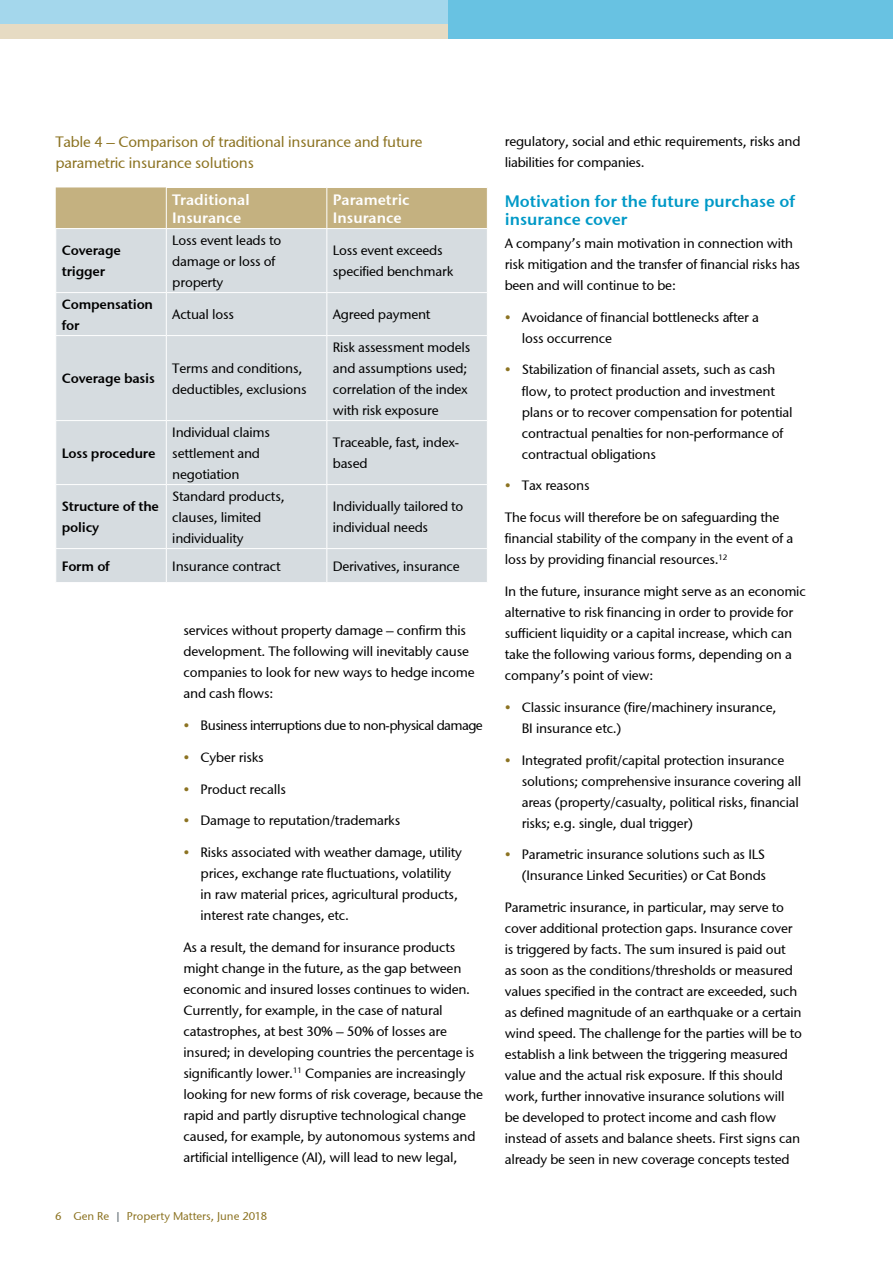
<style>
.page{position:relative;width:893px;height:1263px;background:#fff}
.page>*{position:absolute;margin:0;border:0;box-sizing:border-box;transform-origin:0 0}
.t1{font:600 16.5px/18px "Stone Sans GC Re";color:#0099c7}
.t2{font:15px/21px "Stone Sans GC Re";letter-spacing:-.015em;color:#8c7322}
.t3{font:600 15px/18px "Stone Sans GC Re";color:#fff}
.t4{font:13.5px/21px "Stone Sans GC Re";letter-spacing:-.015em;color:#000}
.t5{font:600 13.5px/21px "Stone Sans GC Re";letter-spacing:-.015em;color:#000}
.t6{font:13.5px "Stone Sans GC Re";letter-spacing:-.04em;color:#000}
.t7{font:11.25px "Stone Sans GC Re";color:#8c7322}
.s1{color:#8c7322}
.s2{color:#5d6970}
</style>
<div class="page">
<div style="left:0;top:0;width:893px;height:38px;background:#e6dbc3"></div>
<div style="left:0;top:0;width:893px;height:23px;background:#a4d7ec"></div>
<div style="left:448px;top:0;width:445px;height:38px;background:#68c2e2"></div>
<div style="left:56px;top:187px;width:431px;height:41px;background:#c4b180"></div>
<div style="left:56px;top:229px;width:431px;height:353px;background:#d6dce0"></div>
<hr style="left:166px;top:229px;width:1px;height:63px;background:#fff">
<hr style="left:326px;top:229px;width:1px;height:63px;background:#fff">
<hr style="left:55px;top:292px;width:111px;height:1px;background:#fff">
<hr style="left:166px;top:292px;width:161px;height:1px;background:#fff">
<hr style="left:166px;top:293px;width:1px;height:42px;background:#fff">
<hr style="left:327px;top:292px;width:161px;height:1px;background:#fff">
<hr style="left:326px;top:293px;width:1px;height:42px;background:#fff">
<hr style="left:55px;top:335px;width:111px;height:1px;background:#fff">
<hr style="left:166px;top:335px;width:161px;height:1px;background:#fff">
<hr style="left:166px;top:336px;width:1px;height:84px;background:#fff">
<hr style="left:327px;top:335px;width:161px;height:1px;background:#fff">
<hr style="left:326px;top:336px;width:1px;height:84px;background:#fff">
<hr style="left:55px;top:420px;width:111px;height:1px;background:#fff">
<hr style="left:166px;top:420px;width:161px;height:1px;background:#fff">
<hr style="left:166px;top:421px;width:1px;height:63px;background:#fff">
<hr style="left:327px;top:420px;width:161px;height:1px;background:#fff">
<hr style="left:326px;top:421px;width:1px;height:63px;background:#fff">
<hr style="left:55px;top:484px;width:111px;height:1px;background:#fff">
<hr style="left:166px;top:484px;width:161px;height:1px;background:#fff">
<hr style="left:166px;top:485px;width:1px;height:63px;background:#fff">
<hr style="left:327px;top:484px;width:161px;height:1px;background:#fff">
<hr style="left:326px;top:485px;width:1px;height:63px;background:#fff">
<hr style="left:55px;top:548px;width:111px;height:1px;background:#fff">
<hr style="left:166px;top:548px;width:161px;height:1px;background:#fff">
<hr style="left:166px;top:549px;width:1px;height:33px;background:#fff">
<hr style="left:327px;top:548px;width:161px;height:1px;background:#fff">
<hr style="left:326px;top:549px;width:1px;height:33px;background:#fff">
<hr style="left:166px;top:187px;width:161px;height:1px;background:#fff">
<hr style="left:166px;top:188px;width:1px;height:40px;background:#fff">
<hr style="left:327px;top:187px;width:161px;height:1px;background:#fff">
<hr style="left:326px;top:188px;width:1px;height:40px;background:#fff">
<p class="t2" style="left:55px;top:131px;width:369px">Table 4 – Comparison of traditional insurance and future parametric insurance solutions</p>
<p class="t3" style="left:172px;top:190px;width:79px">Traditional<br>Insurance</p>
<p class="t3" style="left:333px;top:190px;width:78px">Parametric<br>Insurance</p>
<p class="t5" style="left:62px;top:240px;width:61px">Coverage trigger</p>
<p class="t4" style="left:172px;top:229px;width:111px">Loss event leads to damage or loss of property</p>
<p class="t4" style="left:333px;top:240px;width:122px">Loss event exceeds specified benchmark</p>
<p class="t5" style="left:62px;top:293px;width:93px">Compensation for</p>
<p class="t4" style="left:172px;top:304px;width:63px">Actual loss</p>
<p class="t4" style="left:333px;top:304px;width:99px">Agreed payment</p>
<p class="t5" style="left:62px;top:368px;width:95px">Coverage basis</p>
<p class="t4" style="left:172px;top:357px;width:136px">Terms and conditions, deductibles, exclusions</p>
<p class="t4" style="left:333px;top:336px;width:139px">Risk assessment models and assumptions used; correlation of the index with risk exposure</p>
<p class="t5" style="left:62px;top:442px;width:95px">Loss procedure</p>
<p class="t4" style="left:172px;top:421px;width:99px">Individual claims settlement and negotiation</p>
<p class="t4" style="left:333px;top:432px;width:128px">Traceable, fast, index&shy;based</p>
<p class="t5" style="left:62px;top:496px;width:99px">Structure of the policy</p>
<p class="t4" style="left:172px;top:485px;width:114px">Standard products, clauses, limited individuality</p>
<p class="t4" style="left:333px;top:496px;width:132px">Individually tailored to individual needs</p>
<p class="t5" style="left:62px;top:555px;width:50px">Form of</p>
<p class="t4" style="left:172px;top:555px;width:110px">Insurance contract</p>
<p class="t4" style="left:333px;top:555px;width:128px">Derivatives, insurance</p>
<p class="t4" style="left:184px;top:620px;width:293px">services without property damage – confirm this development. The following will inevitably cause companies to look for new ways to hedge income and cash flows:</p>
<p class="t6" style="left:184px;top:717px;width:301px"><span class="s1">•</span> Business interruptions due to non-physical damage</p>
<p class="t4" style="left:184px;top:746px;width:82px"><span class="s1">•</span> Cyber risks</p>
<p class="t4" style="left:184px;top:778px;width:104px"><span class="s1">•</span> Product recalls</p>
<p class="t4" style="left:184px;top:810px;width:218px"><span class="s1">•</span> Damage to reputation/trademarks</p>
<p class="t4" style="left:201px;top:842px;width:263px;text-indent:-17px"><span class="s1">•</span> Risks associated with weather damage, utility prices, exchange rate fluctuations, volatility in raw material prices, agricultural products, interest rate changes, etc.</p>
<p class="t4" style="left:184px;top:937px;width:301px">As a result, the demand for insurance products might change in the future, as the gap between economic and insured losses continues to widen.<br>Currently, for example, in the case of natural catastrophes, at best 30% – 50% of losses are insured; in developing countries the percentage is significantly lower.<sup>11</sup> Companies are increasingly looking for new forms of risk coverage, because the rapid and partly disruptive technological change caused, for example, by autonomous systems and artificial intelligence (AI), will lead to new legal,</p>
<p class="t7" style="left:55px;top:1209px;width:213px">6 Gen Re <span class="s2">|</span> Property Matters, June 2018</p>
<p class="t4" style="left:505px;top:131px;width:297px">regulatory, social and ethic requirements, risks and liabilities for companies.</p>
<p class="t1" style="left:505px;top:192px;width:292px">Motivation for the future purchase of insurance cover</p>
<p class="t4" style="left:505px;top:233px;width:297px">A company’s main motivation in connection with risk mitigation and the transfer of financial risks has been and will continue to be:</p>
<p class="t4" style="left:522px;top:306px;width:239px;text-indent:-17px"><span class="s1">•</span> Avoidance of financial bottlenecks after a loss occurrence</p>
<p class="t4" style="left:522px;top:359px;width:272px;text-indent:-17px"><span class="s1">•</span> Stabilization of financial assets, such as cash flow, to protect production and investment plans or to recover compensation for potential contractual penalties for non-performance of contractual obligations</p>
<p class="t4" style="left:505px;top:475px;width:87px"><span class="s1">•</span> Tax reasons</p>
<p class="t4" style="left:505px;top:507px;width:290px">The focus will therefore be on safeguarding the financial stability of the company in the event of a loss by providing financial resources.<sup>12</sup></p>
<p class="t4" style="left:505px;top:581px;width:303px">In the future, insurance might serve as an economic alternative to risk financing in order to provide for sufficient liquidity or a capital increase, which can take the following various forms, depending on a company’s point of view:</p>
<p class="t4" style="left:522px;top:696px;width:256px;text-indent:-17px"><span class="s1">•</span> Classic insurance (fire/machinery insurance,<br>BI insurance etc.)</p>
<p class="t4" style="left:522px;top:749px;width:281px;text-indent:-17px"><span class="s1">•</span> Integrated profit/capital protection insurance solutions; comprehensive insurance covering all areas (property/casualty, political risks, financial risks; e.g. single, dual trigger)</p>
<p class="t4" style="left:505px;top:844px;width:263px;text-align:right"><span class="s1">•</span> Parametric insurance solutions such as ILS (Insurance Linked Securities) or Cat Bonds</p>
<p class="t4" style="left:505px;top:897px;width:299px">Parametric insurance, in particular, may serve to cover additional protection gaps. Insurance cover is triggered by facts. The sum insured is paid out<br>as soon as the conditions/thresholds or measured values specified in the contract are exceeded, such as defined magnitude of an earthquake or a certain wind speed. The challenge for the parties will be to establish a link between the triggering measured value and the actual risk exposure. If this should work, further innovative insurance solutions will be developed to protect income and cash flow instead of assets and balance sheets. First signs can already be seen in new coverage concepts tested</p>
</div>
